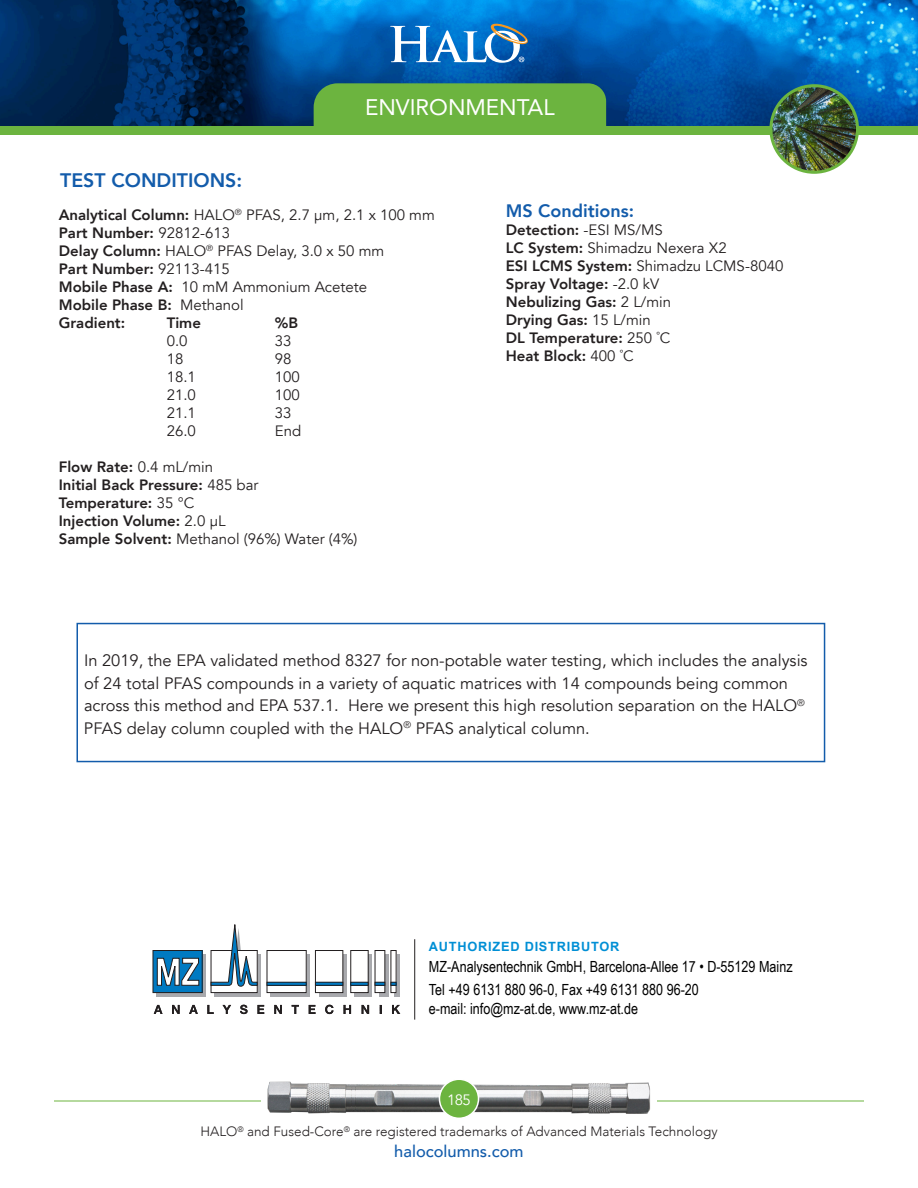
<style>
.page{position:relative;width:918px;height:1188px;background:#fff}
.page>*{position:absolute;margin:0;border:0;box-sizing:border-box;transform-origin:0 0}
.t1{font:22.5px "Avenir";color:#fff}
.t2{font:800 19.5px "Avenir";color:#135cab}
.t3{font:800 18px "Avenir";color:#135cab}
.t4{font:16.5px/22.5px "Avenir";color:#231f20}
.t5{font:500 16.5px "Avenir";color:#135cab}
.t6{font:15.3px/23.5px "Arial Narrow";color:#000}
.t7{font:800 15px/18px "Avenir";color:#231f20}
.t8{font:15px/18px "Avenir";color:#231f20}
.t9{font:15px "Avenir";color:#fff}
.t10{font:300 13.5px "Avenir";color:#231f20}
.t11{font:700 12.75px "Arial";letter-spacing:.06em;color:#008fd5}
.s1{font-weight:800}
.s2{font-weight:400}
</style>
<div class="page">
<img style="left:0;top:0;width:918px;height:126px">
<svg style="left:390px;top:22px;width:139px;height:41px"></svg>
<div style="left:0;top:126px;width:918px;height:9px;background:#6cb43f"></div>
<div style="left:314px;top:83px;width:292px;height:43px;background:#6cb43f"></div>
<img style="left:771px;top:86px;width:87px;height:86px;border-radius:43px">
<div style="left:769px;top:84px;width:90px;height:90px;border:3px solid #6cb43f;border-radius:50%"></div>
<hr style="left:54px;top:1101px;width:810px;height:1px;background:#6cb43f">
<img style="left:262px;top:1081px;width:395px;height:33px">
<div style="left:439px;top:1079px;width:40px;height:39px;background:#6cb43f;border-radius:50%"></div>
<div style="left:439px;top:1079px;width:40px;height:40px;border:2px solid #fff;border-radius:50%"></div>
<div style="left:76px;top:623px;width:749px;height:139px;border:2px solid #135cab"></div>
<svg style="left:154px;top:924px;width:246px;height:90px"></svg>
<hr style="left:414px;top:939px;width:1px;height:81px;background:#231f20">
<p class="t2" style="left:60px;top:165px;width:183px">TEST CONDITIONS:</p>
<h1 class="t1" style="left:365px;top:89px;width:191px">ENVIRONMENTAL</h1>
<p class="t8" style="left:59px;top:206px;width:378px"><span class="s1">Analytical Column:</span> HALO<sup>®</sup> PFAS, 2.7 µm, 2.1 x 100 mm<br><span class="s1">Part Number:</span> 92812-613<br><span class="s1">Delay Column:</span> HALO<sup>®</sup> PFAS Delay, 3.0 x 50 mm<br><span class="s1">Part Number:</span> 92113-415<br><span class="s1">Mobile Phase A:</span> 10 mM Ammonium Acetete<br><span class="s1">Mobile Phase B:</span> Methanol<br><span class="s1">Gradient:</span></p>
<p class="t7" style="left:167px;top:314px;width:36px">Time</p>
<p class="t7" style="left:275px;top:314px;width:25px">%B</p>
<p class="t8" style="left:167px;top:332px;width:22px">0.0</p>
<p class="t8" style="left:275px;top:332px;width:18px">33</p>
<p class="t8" style="left:167px;top:350px;width:18px">18</p>
<p class="t8" style="left:275px;top:350px;width:18px">98</p>
<p class="t8" style="left:167px;top:368px;width:31px">18.1</p>
<p class="t8" style="left:275px;top:368px;width:27px">100</p>
<p class="t8" style="left:167px;top:386px;width:31px">21.0</p>
<p class="t8" style="left:275px;top:386px;width:27px">100</p>
<p class="t8" style="left:167px;top:404px;width:31px">21.1</p>
<p class="t8" style="left:275px;top:404px;width:18px">33</p>
<p class="t8" style="left:167px;top:422px;width:31px">26.0</p>
<p class="t8" style="left:275px;top:422px;width:28px">End</p>
<p class="t7" style="left:59px;top:458px;width:300px">Flow Rate: <span class="s2">0.4 mL/min<br></span>Initial Back Pressure: <span class="s2">485 bar<br></span>Temperature: <span class="s2">35 °C<br></span>Injection Volume: <span class="s2">2.0 µL<br></span>Sample Solvent: <span class="s2">Methanol (96%) Water (4%)</span></p>
<p class="t3" style="left:506px;top:197px;width:130px">MS Conditions:</p>
<p class="t7" style="left:506px;top:221px;width:279px">Detection: <span class="s2">-ESI MS/MS<br></span>LC System: <span class="s2">Shimadzu Nexera X2<br></span>ESI LCMS System: <span class="s2">Shimadzu LCMS-8040<br></span>Spray Voltage: <span class="s2">-2.0 kV<br></span>Nebulizing Gas: <span class="s2">2 L/min<br></span>Drying Gas: <span class="s2">15 L/min<br></span>DL Temperature: <span class="s2">250 ˚C<br></span>Heat Block: <span class="s2">400 ˚C</span></p>
<p class="t4" style="left:84px;top:650px;width:725px">In 2019, the EPA validated method 8327 for non-potable water testing, which includes the analysis of 24 total PFAS compounds in a variety of aquatic matrices with 14 compounds being common across this method and EPA 537.1. Here we present this high resolution separation on the HALO<sup>® </sup>PFAS delay column coupled with the HALO<sup>®</sup> PFAS analytical column.</p>
<p class="t11" style="left:429px;top:938px;width:192px">AUTHORIZED DISTRIBUTOR</p>
<p class="t6" style="left:429px;top:954px;width:365px">MZ-Analysentechnik GmbH, Barcelona-Allee 17 • D-55129 Mainz<br>Tel +49 6131 880 96-0, Fax +49 6131 880 96-20</p>
<p class="t6" style="left:429px;top:996px;width:211px">e-mail: info@mz-at.de, www.mz-at.de</p>
<p class="t9" style="left:447px;top:1091px;width:25px">185</p>
<p class="t10" style="left:200px;top:1124px;width:519px">HALO<sup>®</sup> and Fused-Core<sup>®</sup> are registered trademarks of Advanced Materials Technology</p>
<p class="t5" style="left:394px;top:1137px;width:131px">halocolumns.com</p>
</div>
